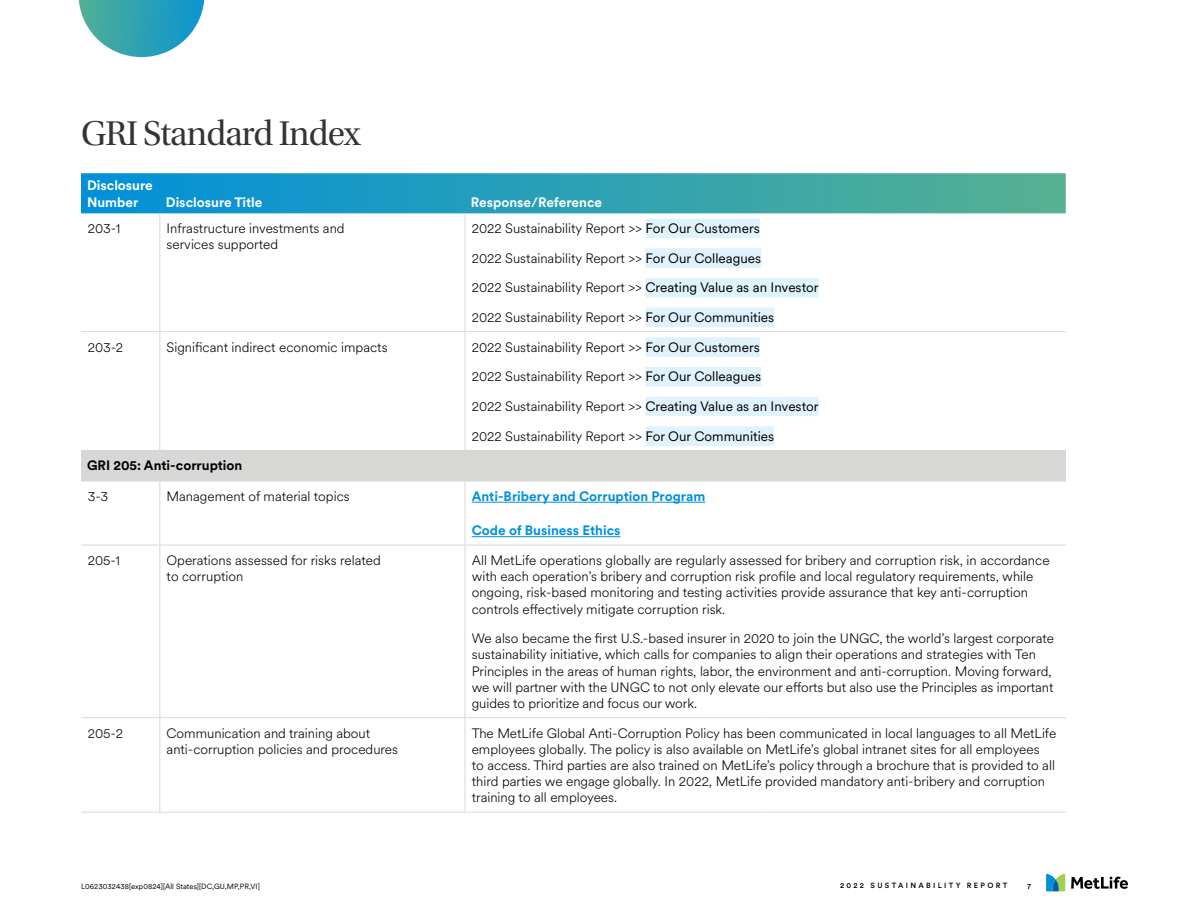
<style>
.page{position:relative;width:1188px;height:918px;background:#fff}
.page>*{position:absolute;margin:0;border:0;box-sizing:border-box;transform-origin:0 0}
.Heading_2{font:36px "Utopia Std Subh";letter-spacing:-.025em;color:#343433}
.TCFD_Body_Copy{font:300 13.5px/16.2px "Met Life Circular";color:#000}
.TCFD_Body_Copy-2{font:700 13.5px "Met Life Circular";color:#0090da}
.TCFD_Body_Copy-3{font:700 13.5px/16.5px "Met Life Circular";color:#fff}
.TCFD_Body_Copy-4{font:700 13.5px "Met Life Circular";color:#000}
.t1{font:7.5px "Met Life Circular";letter-spacing:.01em;color:#000}
.t2{font:500 7.5px "Met Life Circular";letter-spacing:.31em;color:#000}
.s1{font-weight:400}
</style>
<div class="page">
<svg style="left:79px;top:0;width:126px;height:57px"></svg>
<svg style="left:81px;top:173px;width:985px;height:40px;background:#2ca0b5"></svg>
<div style="left:81px;top:450px;width:985px;height:31px;background:#d7d8d6"></div>
<hr style="left:81px;top:481px;width:79px;height:1px;background:#d7d8d6">
<hr style="left:160px;top:481px;width:305px;height:1px;background:#d7d8d6">
<hr style="left:159px;top:481px;width:1px;height:64px;background:#d7d8d6">
<hr style="left:465px;top:481px;width:300px;height:1px;background:#d7d8d6">
<hr style="left:465px;top:481px;width:1px;height:64px;background:#d7d8d6">
<hr style="left:765px;top:481px;width:301px;height:1px;background:#d7d8d6">
<hr style="left:81px;top:545px;width:79px;height:1px;background:#d7d8d6">
<hr style="left:160px;top:545px;width:305px;height:1px;background:#d7d8d6">
<hr style="left:465px;top:545px;width:300px;height:1px;background:#d7d8d6">
<hr style="left:765px;top:545px;width:301px;height:1px;background:#d7d8d6">
<hr style="left:159px;top:213px;width:1px;height:118px;background:#d7d8d6">
<hr style="left:465px;top:213px;width:1px;height:118px;background:#d7d8d6">
<hr style="left:81px;top:331px;width:79px;height:1px;background:#d7d8d6">
<hr style="left:160px;top:331px;width:305px;height:1px;background:#d7d8d6">
<hr style="left:159px;top:332px;width:1px;height:118px;background:#d7d8d6">
<hr style="left:465px;top:331px;width:300px;height:1px;background:#d7d8d6">
<hr style="left:465px;top:332px;width:1px;height:118px;background:#d7d8d6">
<hr style="left:765px;top:331px;width:301px;height:1px;background:#d7d8d6">
<hr style="left:159px;top:545px;width:1px;height:172px;background:#d7d8d6">
<hr style="left:465px;top:545px;width:1px;height:172px;background:#d7d8d6">
<hr style="left:81px;top:717px;width:79px;height:1px;background:#d7d8d6">
<hr style="left:160px;top:717px;width:305px;height:1px;background:#d7d8d6">
<hr style="left:159px;top:718px;width:1px;height:94px;background:#d7d8d6">
<hr style="left:465px;top:717px;width:300px;height:1px;background:#d7d8d6">
<hr style="left:465px;top:718px;width:1px;height:94px;background:#d7d8d6">
<hr style="left:765px;top:717px;width:301px;height:1px;background:#d7d8d6">
<hr style="left:81px;top:812px;width:79px;height:1px;background:#d7d8d6">
<hr style="left:160px;top:812px;width:305px;height:1px;background:#d7d8d6">
<hr style="left:465px;top:812px;width:300px;height:1px;background:#d7d8d6">
<hr style="left:765px;top:812px;width:301px;height:1px;background:#d7d8d6">
<div style="left:645px;top:219px;width:115px;height:19px;background:#e0f2fb"></div>
<div style="left:645px;top:248px;width:116px;height:20px;background:#e0f2fb"></div>
<div style="left:645px;top:278px;width:174px;height:19px;background:#e0f2fb"></div>
<div style="left:645px;top:308px;width:129px;height:19px;background:#e0f2fb"></div>
<div style="left:645px;top:337px;width:115px;height:20px;background:#e0f2fb"></div>
<div style="left:645px;top:367px;width:116px;height:19px;background:#e0f2fb"></div>
<div style="left:645px;top:397px;width:174px;height:19px;background:#e0f2fb"></div>
<div style="left:645px;top:426px;width:129px;height:20px;background:#e0f2fb"></div>
<hr style="left:472px;top:502px;width:233px;height:1px;background:#0090da">
<hr style="left:472px;top:536px;width:149px;height:1px;background:#0090da">
<svg style="left:1071px;top:877px;width:57px;height:12px"></svg>
<svg style="left:1046px;top:874px;width:19px;height:17px"></svg>
<p class="Heading_2" style="left:81px;top:114px;width:281px">GRI Standard Index</p>
<p class="TCFD_Body_Copy-3" style="left:87px;top:177px;width:67px">Disclosure<br>Number</p>
<p class="TCFD_Body_Copy-3" style="left:166px;top:193px;width:98px">Disclosure Title</p>
<p class="TCFD_Body_Copy-3" style="left:471px;top:193px;width:133px">Response/Reference</p>
<p class="TCFD_Body_Copy" style="left:88px;top:219px;width:34px">203-1</p>
<p class="TCFD_Body_Copy" style="left:167px;top:219px;width:180px">Infrastructure investments and services supported</p>
<p class="TCFD_Body_Copy" style="left:472px;top:219px;width:290px">2022 Sustainability Report &gt;&gt; <span class="s1">For Our Customers</span></p>
<p class="TCFD_Body_Copy" style="left:472px;top:249px;width:291px">2022 Sustainability Report &gt;&gt; <span class="s1">For Our Colleagues</span></p>
<p class="TCFD_Body_Copy" style="left:472px;top:279px;width:348px">2022 Sustainability Report &gt;&gt; <span class="s1">Creating Value as an Investor</span></p>
<p class="TCFD_Body_Copy" style="left:472px;top:309px;width:304px">2022 Sustainability Report &gt;&gt; <span class="s1">For Our Communities</span></p>
<p class="TCFD_Body_Copy" style="left:88px;top:338px;width:37px">203-2</p>
<p class="TCFD_Body_Copy" style="left:167px;top:338px;width:223px">Significant indirect economic impacts</p>
<p class="TCFD_Body_Copy" style="left:472px;top:338px;width:290px">2022 Sustainability Report &gt;&gt; <span class="s1">For Our Customers</span></p>
<p class="TCFD_Body_Copy" style="left:472px;top:368px;width:291px">2022 Sustainability Report &gt;&gt; <span class="s1">For Our Colleagues</span></p>
<p class="TCFD_Body_Copy" style="left:472px;top:398px;width:348px">2022 Sustainability Report &gt;&gt; <span class="s1">Creating Value as an Investor</span></p>
<p class="TCFD_Body_Copy" style="left:472px;top:427px;width:304px">2022 Sustainability Report &gt;&gt; <span class="s1">For Our Communities</span></p>
<p class="TCFD_Body_Copy-4" style="left:87px;top:456px;width:157px">GRI 205: Anti-corruption</p>
<p class="TCFD_Body_Copy" style="left:88px;top:487px;width:22px">3-3</p>
<p class="TCFD_Body_Copy" style="left:167px;top:487px;width:185px">Management of material topics</p>
<p class="TCFD_Body_Copy-2" style="left:472px;top:487px;width:235px">Anti-Bribery and Corruption Program</p>
<p class="TCFD_Body_Copy-2" style="left:472px;top:521px;width:150px">Code of Business Ethics</p>
<p class="TCFD_Body_Copy" style="left:88px;top:552px;width:34px">205-1</p>
<p class="TCFD_Body_Copy" style="left:167px;top:552px;width:216px">Operations assessed for risks related to corruption</p>
<p class="TCFD_Body_Copy" style="left:472px;top:552px;width:579px">All MetLife operations globally are regularly assessed for bribery and corruption risk, in accordance with each operation’s bribery and corruption risk profile and local regulatory requirements, while ongoing, risk-based monitoring and testing activities provide assurance that key anti-corruption controls effectively mitigate corruption risk.</p>
<p class="TCFD_Body_Copy" style="left:472px;top:630px;width:584px">We also became the first U.S.-based insurer in 2020 to join the UNGC, the world’s largest corporate sustainability initiative, which calls for companies to align their operations and strategies with Ten Principles in the areas of human rights, labor, the environment and anti-corruption. Moving forward, we will partner with the UNGC to not only elevate our efforts but also use the Principles as important guides to prioritize and focus our work.</p>
<p class="TCFD_Body_Copy" style="left:88px;top:724px;width:37px">205-2</p>
<p class="TCFD_Body_Copy" style="left:167px;top:724px;width:233px">Communication and training about anti‑corruption policies and procedures</p>
<p class="TCFD_Body_Copy" style="left:472px;top:724px;width:586px">The MetLife Global Anti-Corruption Policy has been communicated in local languages to all MetLife employees globally. The policy is also available on MetLife’s global intranet sites for all employees<br>to access. Third parties are also trained on MetLife’s policy through a brochure that is provided to all third parties we engage globally. In 2022, MetLife provided mandatory anti-bribery and corruption training to all employees.</p>
<p class="t1" style="left:81px;top:881px;width:180px">L0623032438[exp0824][All States][DC,GU,MP,PR,VI]</p>
<p class="t2" style="left:840px;top:880px;width:169px">2022 SUSTAINABILITY REPORT</p>
<p class="t2" style="left:1027px;top:881px;width:5px">7</p>
</div>
